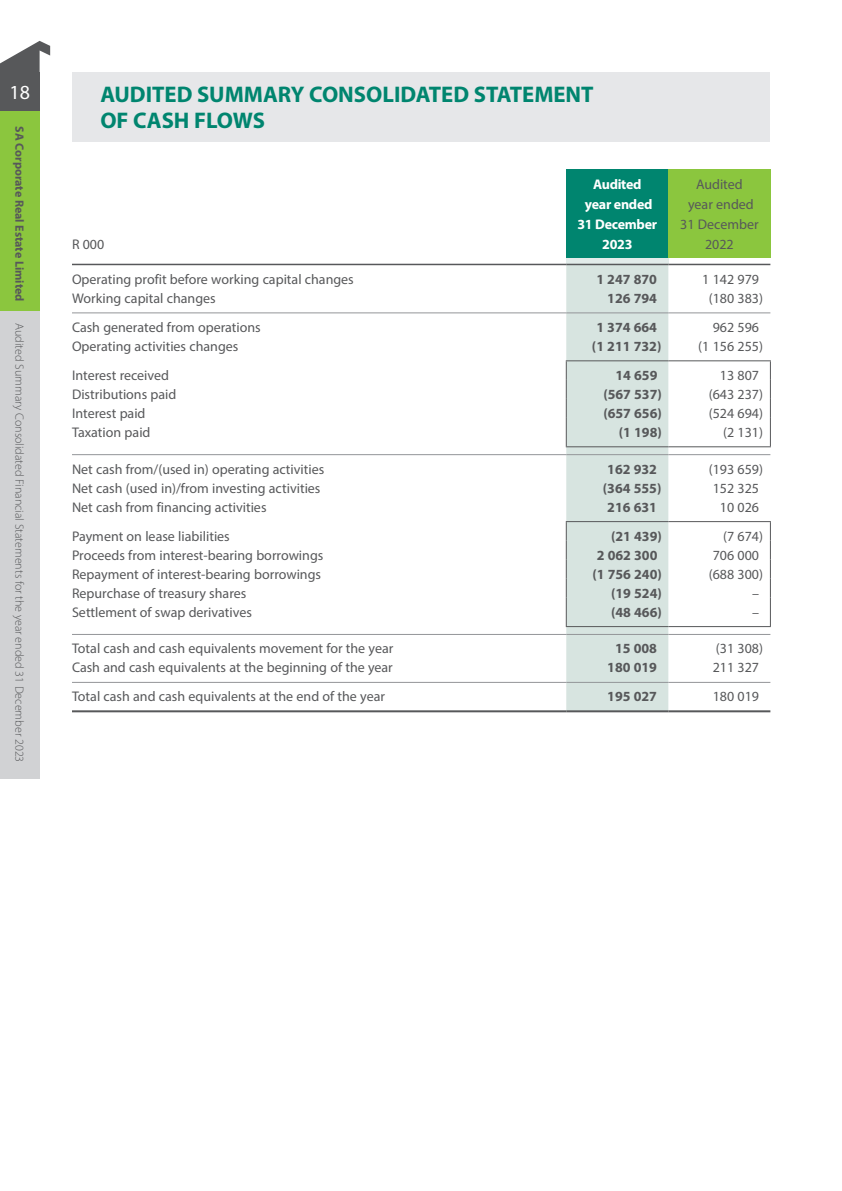
<style>
.page{position:relative;width:842px;height:1191px;background:#fff}
.page>*{position:absolute;margin:0;border:0;box-sizing:border-box;transform-origin:0 0}
.heading{font:700 22.6px "Myriad Pro";color:#00856f}
.t1{font:20px "Myriad Pro";color:#fff}
._2_1_table_text__zs{font:14px "Myriad Pro";color:#57585a}
._1_3_table_figures__18mm___zs{font:14px/20px "Myriad Pro";color:#57585a;text-align:center}
._1_3_table_figures__18mm___zs-2{font:700 14px "Myriad Pro";color:#57585a}
._1_1_2019_col_heading__zs{font:700 14px/20px "Myriad Pro";letter-spacing:-.02em;color:#fff;text-align:center}
.t2{font:300 12px "Myriad Pro";color:#57585a}
.t3{font:700 12px "Myriad Pro";color:#57585a}
</style>
<div class="page">
<svg style="left:0;top:41px;width:50px;height:31px"></svg>
<div style="left:0;top:72px;width:40px;height:40px;background:#57585a"></div>
<div style="left:0;top:112px;width:40px;height:199px;background:#8bc63e"></div>
<div style="left:0;top:311px;width:40px;height:467px;background:#d1d2d4"></div>
<div style="left:72px;top:72px;width:698px;height:69px;background:#e6e7e9"></div>
<div style="left:566px;top:169px;width:102px;height:89px;background:#00856f"></div>
<div style="left:668px;top:169px;width:102px;height:89px;background:#8bc63e"></div>
<div style="left:566px;top:258px;width:102px;height:6px;background:#e2ecea"></div>
<div style="left:566px;top:265px;width:102px;height:445px;background:#d7e4e0"></div>
<hr style="left:72px;top:454px;width:494px;height:1px;background:#939598">
<hr style="left:566px;top:454px;width:102px;height:1px;background:#939598">
<hr style="left:668px;top:454px;width:102px;height:1px;background:#939598">
<hr style="left:72px;top:634px;width:494px;height:1px;background:#939598">
<hr style="left:566px;top:634px;width:102px;height:1px;background:#939598">
<hr style="left:668px;top:634px;width:102px;height:1px;background:#939598">
<hr style="left:72px;top:312px;width:494px;height:1px;background:#939598">
<hr style="left:566px;top:312px;width:102px;height:1px;background:#939598">
<hr style="left:668px;top:312px;width:102px;height:1px;background:#939598">
<hr style="left:72px;top:682px;width:494px;height:1px;background:#939598">
<hr style="left:566px;top:682px;width:102px;height:1px;background:#939598">
<hr style="left:668px;top:682px;width:102px;height:1px;background:#939598">
<hr style="left:72px;top:710px;width:494px;height:2px;background:#57585a">
<hr style="left:566px;top:710px;width:102px;height:2px;background:#57585a">
<hr style="left:668px;top:710px;width:102px;height:2px;background:#57585a">
<hr style="left:566px;top:360px;width:102px;height:1px;background:#57585a">
<hr style="left:668px;top:360px;width:103px;height:1px;background:#57585a">
<svg style="left:566px;top:361px;width:1px;height:85px"></svg>
<svg style="left:770px;top:361px;width:1px;height:85px"></svg>
<hr style="left:566px;top:446px;width:102px;height:1px;background:#57585a">
<hr style="left:668px;top:446px;width:103px;height:1px;background:#57585a">
<hr style="left:566px;top:626px;width:102px;height:1px;background:#57585a">
<hr style="left:668px;top:626px;width:103px;height:1px;background:#57585a">
<hr style="left:566px;top:521px;width:102px;height:1px;background:#57585a">
<hr style="left:668px;top:521px;width:103px;height:1px;background:#57585a">
<svg style="left:566px;top:522px;width:1px;height:104px"></svg>
<svg style="left:770px;top:522px;width:1px;height:104px"></svg>
<hr style="left:72px;top:264px;width:494px;height:1px;background:#57585a">
<hr style="left:566px;top:264px;width:102px;height:1px;background:#57585a">
<hr style="left:668px;top:264px;width:102px;height:1px;background:#57585a">
<h2 class="t1" style="left:10px;top:80px;width:22px">18</h2>
<p class="t3" style="left:27px;top:126px;width:176px;rotate:90deg">SA Corporate Real Estate Limited</p>
<p class="t2" style="left:27px;top:323px;width:440px;rotate:90deg">Audited Summary Consolidated Financial Statements for the year ended 31 December 2023</p>
<p class="heading" style="left:100px;top:80px;width:495px">AUDITED SUMMARY CONSOLIDATED STATEMENT</p>
<p class="heading" style="left:100px;top:106px;width:166px">OF CASH FLOWS</p>
<h1 class="heading" style="left:100px;top:93px;width:273px">DISTRIBUTION STATEMENT</h1>
<p class="_2_1_table_text__zs" style="left:72px;top:235px;width:34px">R 000</p>
<p class="_1_1_2019_col_heading__zs" style="left:577px;top:173px;width:81px">Audited<br>year ended<br>31 December<br>2023</p>
<p class="_1_3_table_figures__18mm___zs" style="left:680px;top:174px;width:80px">Audited<br>year ended<br>31 December<br>2022</p>
<p class="_2_1_table_text__zs" style="left:72px;top:271px;width:283px">Operating profit before working capital changes</p>
<p class="_1_3_table_figures__18mm___zs-2" style="left:596px;top:270px;width:62px">1 247 870</p>
<p class="_1_3_table_figures__18mm___zs" style="left:702px;top:269px;width:58px">1 142 979</p>
<p class="_2_1_table_text__zs" style="left:72px;top:290px;width:145px">Working capital changes</p>
<p class="_1_3_table_figures__18mm___zs-2" style="left:607px;top:289px;width:51px">126 794</p>
<p class="_1_3_table_figures__18mm___zs" style="left:709px;top:288px;width:56px">(180 383)</p>
<p class="_2_1_table_text__zs" style="left:72px;top:318px;width:190px">Cash generated from operations</p>
<p class="_1_3_table_figures__18mm___zs-2" style="left:596px;top:318px;width:62px">1 374 664</p>
<p class="_1_3_table_figures__18mm___zs" style="left:713px;top:317px;width:48px">962 596</p>
<p class="_2_1_table_text__zs" style="left:72px;top:337px;width:168px">Operating activities changes</p>
<p class="_1_3_table_figures__18mm___zs-2" style="left:592px;top:337px;width:71px">(1 211 732)</p>
<p class="_1_3_table_figures__18mm___zs" style="left:698px;top:336px;width:66px">(1 156 255)</p>
<p class="_2_1_table_text__zs" style="left:72px;top:366px;width:99px">Interest received</p>
<p class="_1_3_table_figures__18mm___zs-2" style="left:615px;top:366px;width:43px">14 659</p>
<p class="_1_3_table_figures__18mm___zs" style="left:720px;top:365px;width:41px">13 807</p>
<p class="_2_1_table_text__zs" style="left:72px;top:385px;width:106px">Distributions paid</p>
<p class="_1_3_table_figures__18mm___zs-2" style="left:603px;top:385px;width:60px">(567 537)</p>
<p class="_1_3_table_figures__18mm___zs" style="left:709px;top:384px;width:56px">(643 237)</p>
<p class="_2_1_table_text__zs" style="left:72px;top:404px;width:75px">Interest paid</p>
<p class="_1_3_table_figures__18mm___zs-2" style="left:603px;top:404px;width:60px">(657 656)</p>
<p class="_1_3_table_figures__18mm___zs" style="left:709px;top:403px;width:56px">(524 694)</p>
<p class="_2_1_table_text__zs" style="left:72px;top:423px;width:80px">Taxation paid</p>
<p class="_1_3_table_figures__18mm___zs-2" style="left:619px;top:423px;width:44px">(1 198)</p>
<p class="_1_3_table_figures__18mm___zs" style="left:723px;top:422px;width:41px">(2 131)</p>
<p class="_2_1_table_text__zs" style="left:72px;top:460px;width:254px">Net cash from/(used in) operating activities</p>
<p class="_1_3_table_figures__18mm___zs-2" style="left:607px;top:460px;width:51px">162 932</p>
<p class="_1_3_table_figures__18mm___zs" style="left:709px;top:459px;width:56px">(193 659)</p>
<p class="_2_1_table_text__zs" style="left:72px;top:479px;width:250px">Net cash (used in)/from investing activities</p>
<p class="_1_3_table_figures__18mm___zs-2" style="left:603px;top:479px;width:60px">(364 555)</p>
<p class="_1_3_table_figures__18mm___zs" style="left:713px;top:478px;width:48px">152 325</p>
<p class="_2_1_table_text__zs" style="left:72px;top:498px;width:196px">Net cash from financing activities</p>
<p class="_1_3_table_figures__18mm___zs-2" style="left:607px;top:498px;width:51px">216 631</p>
<p class="_1_3_table_figures__18mm___zs" style="left:720px;top:497px;width:41px">10 026</p>
<p class="_2_1_table_text__zs" style="left:72px;top:527px;width:159px">Payment on lease liabilities</p>
<p class="_1_3_table_figures__18mm___zs-2" style="left:611px;top:527px;width:52px">(21 439)</p>
<p class="_1_3_table_figures__18mm___zs" style="left:723px;top:526px;width:41px">(7 674)</p>
<p class="_2_1_table_text__zs" style="left:72px;top:546px;width:253px">Proceeds from interest-bearing borrowings</p>
<p class="_1_3_table_figures__18mm___zs-2" style="left:597px;top:546px;width:62px">2 062 300</p>
<p class="_1_3_table_figures__18mm___zs" style="left:713px;top:545px;width:48px">706 000</p>
<p class="_2_1_table_text__zs" style="left:72px;top:565px;width:251px">Repayment of interest-bearing borrowings</p>
<p class="_1_3_table_figures__18mm___zs-2" style="left:592px;top:565px;width:71px">(1 756 240)</p>
<p class="_1_3_table_figures__18mm___zs" style="left:709px;top:564px;width:56px">(688 300)</p>
<p class="_2_1_table_text__zs" style="left:72px;top:584px;width:176px">Repurchase of treasury shares</p>
<p class="_1_3_table_figures__18mm___zs-2" style="left:611px;top:584px;width:52px">(19 524)</p>
<p class="_1_3_table_figures__18mm___zs" style="left:752px;top:583px;width:8px">–</p>
<p class="_2_1_table_text__zs" style="left:72px;top:603px;width:181px">Settlement of swap derivatives</p>
<p class="_1_3_table_figures__18mm___zs-2" style="left:611px;top:603px;width:52px">(48 466)</p>
<p class="_1_3_table_figures__18mm___zs" style="left:752px;top:602px;width:8px">–</p>
<p class="_2_1_table_text__zs" style="left:72px;top:640px;width:323px">Total cash and cash equivalents movement for the year</p>
<p class="_1_3_table_figures__18mm___zs-2" style="left:615px;top:639px;width:43px">15 008</p>
<p class="_1_3_table_figures__18mm___zs" style="left:716px;top:638px;width:49px">(31 308)</p>
<p class="_2_1_table_text__zs" style="left:72px;top:659px;width:322px">Cash and cash equivalents at the beginning of the year</p>
<p class="_1_3_table_figures__18mm___zs-2" style="left:607px;top:658px;width:51px">180 019</p>
<p class="_1_3_table_figures__18mm___zs" style="left:713px;top:657px;width:48px">211 327</p>
<p class="_2_1_table_text__zs" style="left:72px;top:688px;width:314px">Total cash and cash equivalents at the end of the year</p>
<p class="_1_3_table_figures__18mm___zs-2" style="left:607px;top:687px;width:51px">195 027</p>
<p class="_1_3_table_figures__18mm___zs" style="left:713px;top:686px;width:48px">180 019</p>
</div>
